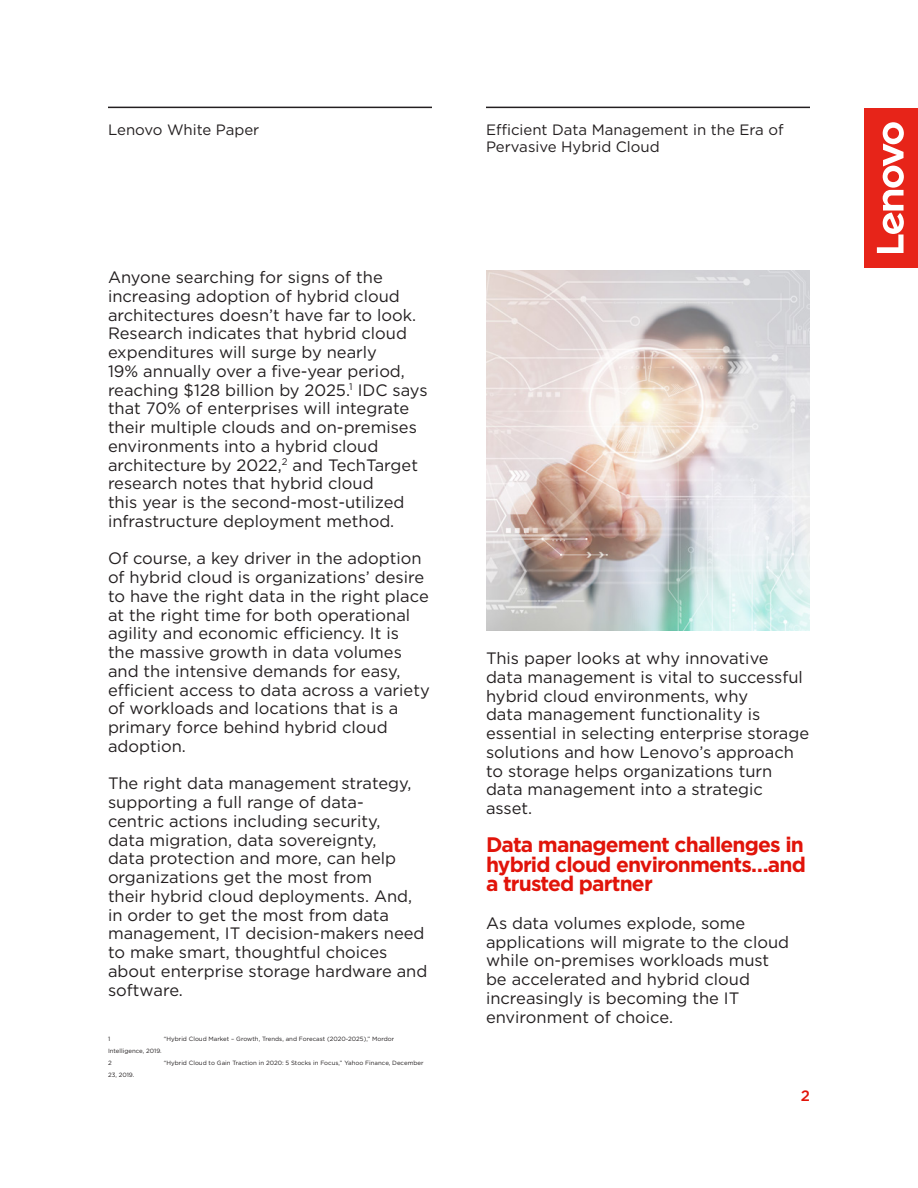
<style>
.page{position:relative;width:918px;height:1188px;background:#fff}
.page>*{position:absolute;margin:0;border:0;box-sizing:border-box;transform-origin:0 0}
.t1{font:700 21px/19.5px "Gotham";letter-spacing:-.04em;color:#e1140a;text-align:justify}
.t2{font:16.5px/18.8px "Gotham";color:#231f20}
.t3{font:15px/17.2px "Gotham";color:#231f20}
.t4{font:500 15px "Gotham";color:#e1140a}
.t5{font:6.15px "Gotham";color:#231f20}
</style>
<div class="page">
<div style="left:865px;top:108px;width:53px;height:160px;background:#e72419"></div>
<svg style="left:877px;top:122px;width:27px;height:131px"></svg>
<hr style="left:108px;top:107px;width:324px;height:1px;background:#231f20">
<hr style="left:486px;top:107px;width:324px;height:1px;background:#231f20">
<img style="left:486px;top:270px;width:324px;height:361px">
<p class="t3" style="left:108px;top:121px;width:153px">Lenovo White Paper</p>
<p class="t3" style="left:486px;top:121px;width:299px">Efficient Data Management in the Era of<br>Pervasive Hybrid Cloud</p>
<p class="t2" style="left:108px;top:268px;width:321px">Anyone searching for signs of the increasing adoption of hybrid cloud architectures doesn’t have far to look.<br>Research indicates that hybrid cloud expenditures will surge by nearly<br>19% annually over a five-year period, reaching $128 billion by 2025.<sup>1</sup> IDC says that 70% of enterprises will integrate their multiple clouds and on-premises environments into a hybrid cloud architecture by 2022,<sup>2</sup> and TechTarget research notes that hybrid cloud<br>this year is the second-most-utilized infrastructure deployment method.</p>
<p class="t2" style="left:108px;top:549px;width:323px">Of course, a key driver in the adoption of hybrid cloud is organizations’ desire to have the right data in the right place at the right time for both operational agility and economic efficiency. It is<br>the massive growth in data volumes and the intensive demands for easy, efficient access to data across a variety of workloads and locations that is a primary force behind hybrid cloud adoption.</p>
<p class="t2" style="left:108px;top:774px;width:321px">The right data management strategy, supporting a full range of data-<br>centric actions including security,<br>data migration, data sovereignty,<br>data protection and more, can help organizations get the most from<br>their hybrid cloud deployments. And, in order to get the most from data management, IT decision-makers need to make smart, thoughtful choices about enterprise storage hardware and software.</p>
<p class="t5" style="left:108px;top:1034px;width:4px">1</p>
<p class="t5" style="left:164px;top:1034px;width:232px">“Hybrid Cloud Market – Growth, Trends, and Forecast (2020-2025),” Mordor</p>
<p class="t5" style="left:108px;top:1046px;width:55px">Intelligence, 2019.</p>
<p class="t5" style="left:108px;top:1058px;width:5px">2</p>
<p class="t5" style="left:164px;top:1058px;width:261px">“Hybrid Cloud to Gain Traction in 2020: 5 Stocks in Focus,” Yahoo Finance, December</p>
<p class="t5" style="left:108px;top:1070px;width:28px">23, 2019.</p>
<p class="t2" style="left:486px;top:649px;width:325px">This paper looks at why innovative data management is vital to successful hybrid cloud environments, why<br>data management functionality is essential in selecting enterprise storage solutions and how Lenovo’s approach to storage helps organizations turn data management into a strategic asset.</p>
<p class="t1" style="left:486px;top:835px;width:321px">Data management challenges in hybrid cloud environments…and a trusted partner</p>
<p class="t2" style="left:486px;top:913px;width:305px">As data volumes explode, some applications will migrate to the cloud while on-premises workloads must be accelerated and hybrid cloud increasingly is becoming the IT environment of choice.</p>
<p class="t4" style="left:801px;top:1086px;width:11px">2</p>
</div>
